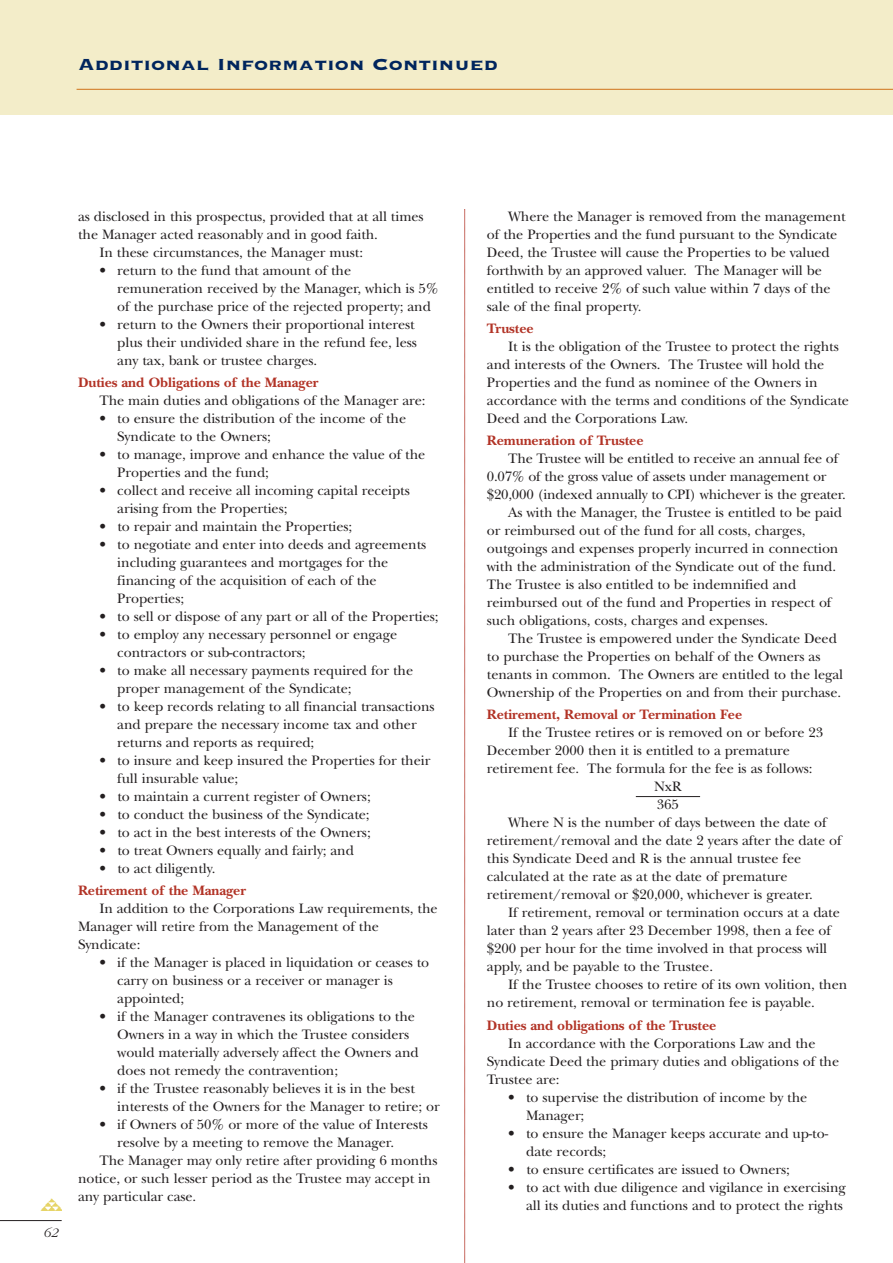
<style>
.page{position:relative;width:893px;height:1263px;background:#fff}
.page>*{position:absolute;margin:0;border:0;box-sizing:border-box;transform-origin:0 0}
.t1{font:21px "Copperplate Thirty Three BC";color:#00255d;scale:1.1 1}
.t2{font:14.25px/18px "New Baskerville";letter-spacing:-.005em;color:#231f20}
.t3{font:700 14.25px "New Baskerville";letter-spacing:-.005em;color:#b23326}
.t4{font:italic 300 13.5px "Garamond";color:#231f20}
</style>
<div class="page">
<div style="left:0;top:0;width:892px;height:115px;background:#f3edc9"></div>
<hr style="left:635px;top:796px;width:65px;height:1px;background:#231f20">
<img style="left:41px;top:1198px;width:21px;height:13px">
<hr style="left:0;top:1220px;width:62px;height:1px;background:#231f20">
<svg style="left:464px;top:209px;width:1px;height:1054px"></svg>
<hr style="left:77px;top:89px;width:815px;height:1px;background:#cf7318">
<h1 class="t1" style="left:78px;top:50px;width:383px">Additional Information Continued</h1>
<p class="t4" style="left:43px;top:1228px;width:16px">62</p>
<p class="t2" style="left:78px;top:209px;width:347px">as disclosed in this prospectus, provided that at all times</p>
<p class="t2" style="left:78px;top:227px;width:301px">the Manager acted reasonably and in good faith.</p>
<p class="t2" style="left:99px;top:245px;width:265px">In these circumstances, the Manager must:</p>
<p class="t2" style="left:117px;top:263px;width:323px;text-indent:-18px">• return to the fund that amount of the remuneration received by the Manager, which is 5% of the purchase price of the rejected property; and</p>
<p class="t2" style="left:117px;top:317px;width:301px;text-indent:-18px">• return to the Owners their proportional interest plus their undivided share in the refund fee, less any tax, bank or trustee charges.</p>
<p class="t3" style="left:78px;top:377px;width:242px">Duties and Obligations of the Manager</p>
<p class="t2" style="left:99px;top:393px;width:328px">The main duties and obligations of the Manager are:</p>
<p class="t2" style="left:117px;top:411px;width:290px;text-indent:-18px">• to ensure the distribution of the income of the<br>Syndicate to the Owners;</p>
<p class="t2" style="left:117px;top:447px;width:309px;text-indent:-18px">• to manage, improve and enhance the value of the<br>Properties and the fund;</p>
<p class="t2" style="left:117px;top:483px;width:294px;text-indent:-18px">• collect and receive all incoming capital receipts arising from the Properties;</p>
<p class="t2" style="left:99px;top:519px;width:254px">• to repair and maintain the Properties;</p>
<p class="t2" style="left:117px;top:537px;width:310px;text-indent:-18px">• to negotiate and enter into deeds and agreements including guarantees and mortgages for the financing of the acquisition of each of the Properties;</p>
<p class="t2" style="left:99px;top:609px;width:341px">• to sell or dispose of any part or all of the Properties;</p>
<p class="t2" style="left:117px;top:627px;width:281px;text-indent:-18px">• to employ any necessary personnel or engage contractors or sub-contractors;</p>
<p class="t2" style="left:117px;top:663px;width:297px;text-indent:-18px">• to make all necessary payments required for the proper management of the Syndicate;</p>
<p class="t2" style="left:117px;top:699px;width:319px;text-indent:-18px">• to keep records relating to all financial transactions and prepare the necessary income tax and other returns and reports as required;</p>
<p class="t2" style="left:117px;top:753px;width:314px;text-indent:-18px">• to insure and keep insured the Properties for their full insurable value;</p>
<p class="t2" style="left:99px;top:789px;width:273px">• to maintain a current register of Owners;</p>
<p class="t2" style="left:99px;top:807px;width:272px">• to conduct the business of the Syndicate;</p>
<p class="t2" style="left:99px;top:825px;width:273px">• to act in the best interests of the Owners;</p>
<p class="t2" style="left:99px;top:843px;width:256px">• to treat Owners equally and fairly; and</p>
<p class="t2" style="left:99px;top:861px;width:118px">• to act diligently.</p>
<p class="t3" style="left:78px;top:885px;width:169px">Retirement of the Manager</p>
<p class="t2" style="left:78px;top:901px;width:361px;text-indent:21px">In addition to the Corporations Law requirements, the<br>Manager will retire from the Management of the<br>Syndicate:</p>
<p class="t2" style="left:117px;top:955px;width:313px;text-indent:-18px">• if the Manager is placed in liquidation or ceases to carry on business or a receiver or manager is appointed;</p>
<p class="t2" style="left:117px;top:1009px;width:303px;text-indent:-18px">• if the Manager contravenes its obligations to the Owners in a way in which the Trustee considers would materially adversely affect the Owners and does not remedy the contravention;</p>
<p class="t2" style="left:117px;top:1081px;width:324px;text-indent:-18px">• if the Trustee reasonably believes it is in the best interests of the Owners for the Manager to retire; or</p>
<p class="t2" style="left:99px;top:1117px;width:330px">• if Owners of 50% or more of the value of Interests</p>
<p class="t2" style="left:117px;top:1135px;width:278px">resolve by a meeting to remove the Manager.</p>
<p class="t2" style="left:99px;top:1153px;width:339px">The Manager may only retire after providing 6 months</p>
<p class="t2" style="left:78px;top:1171px;width:354px">notice, or such lesser period as the Trustee may accept in</p>
<p class="t2" style="left:78px;top:1189px;width:120px">any particular case.</p>
<p class="t2" style="left:487px;top:209px;width:360px;text-indent:21px">Where the Manager is removed from the management of the Properties and the fund pursuant to the Syndicate Deed, the Trustee will cause the Properties to be valued forthwith by an approved valuer. The Manager will be entitled to receive 2% of such value within 7 days of the sale of the final property.</p>
<p class="t3" style="left:487px;top:323px;width:48px">Trustee</p>
<p class="t2" style="left:487px;top:339px;width:363px;text-indent:21px">It is the obligation of the Trustee to protect the rights and interests of the Owners. The Trustee will hold the Properties and the fund as nominee of the Owners in accordance with the terms and conditions of the Syndicate Deed and the Corporations Law.</p>
<p class="t3" style="left:487px;top:435px;width:158px">Remuneration of Trustee</p>
<p class="t2" style="left:508px;top:451px;width:331px">The Trustee will be entitled to receive an annual fee of</p>
<p class="t2" style="left:487px;top:469px;width:341px">0.07% of the gross value of assets under management or</p>
<p class="t2" style="left:487px;top:487px;width:360px">$20,000 (indexed annually to CPI) whichever is the greater.</p>
<p class="t2" style="left:508px;top:505px;width:335px">As with the Manager, the Trustee is entitled to be paid</p>
<p class="t2" style="left:487px;top:523px;width:320px">or reimbursed out of the fund for all costs, charges,</p>
<p class="t2" style="left:487px;top:541px;width:353px">outgoings and expenses properly incurred in connection</p>
<p class="t2" style="left:487px;top:559px;width:351px">with the administration of the Syndicate out of the fund.</p>
<p class="t2" style="left:487px;top:577px;width:311px">The Trustee is also entitled to be indemnified and</p>
<p class="t2" style="left:487px;top:595px;width:346px">reimbursed out of the fund and Properties in respect of</p>
<p class="t2" style="left:487px;top:613px;width:283px">such obligations, costs, charges and expenses.</p>
<p class="t2" style="left:508px;top:631px;width:330px">The Trustee is empowered under the Syndicate Deed</p>
<p class="t2" style="left:487px;top:649px;width:335px">to purchase the Properties on behalf of the Owners as</p>
<p class="t2" style="left:487px;top:667px;width:358px">tenants in common. The Owners are entitled to the legal</p>
<p class="t2" style="left:487px;top:685px;width:355px">Ownership of the Properties on and from their purchase.</p>
<p class="t3" style="left:487px;top:710px;width:257px">Retirement, Removal or Termination Fee</p>
<p class="t2" style="left:508px;top:725px;width:316px">If the Trustee retires or is removed on or before 23</p>
<p class="t2" style="left:487px;top:743px;width:304px">December 2000 then it is entitled to a premature</p>
<p class="t2" style="left:487px;top:761px;width:327px">retirement fee. The formula for the fee is as follows:</p>
<p class="t2" style="left:654px;top:779px;width:29px">NxR</p>
<p class="t2" style="left:657px;top:797px;width:24px">365</p>
<p class="t2" style="left:508px;top:815px;width:320px">Where N is the number of days between the date of</p>
<p class="t2" style="left:487px;top:833px;width:356px">retirement/removal and the date 2 years after the date of</p>
<p class="t2" style="left:487px;top:851px;width:316px">this Syndicate Deed and R is the annual trustee fee</p>
<p class="t2" style="left:487px;top:869px;width:302px">calculated at the rate as at the date of premature</p>
<p class="t2" style="left:487px;top:887px;width:327px">retirement/removal or $20,000, whichever is greater.</p>
<p class="t2" style="left:508px;top:905px;width:333px">If retirement, removal or termination occurs at a date</p>
<p class="t2" style="left:487px;top:923px;width:345px">later than 2 years after 23 December 1998, then a fee of</p>
<p class="t2" style="left:487px;top:941px;width:342px">$200 per hour for the time involved in that process will</p>
<p class="t2" style="left:487px;top:959px;width:228px">apply, and be payable to the Trustee.</p>
<p class="t2" style="left:508px;top:977px;width:340px">If the Trustee chooses to retire of its own volition, then</p>
<p class="t2" style="left:487px;top:995px;width:329px">no retirement, removal or termination fee is payable.</p>
<p class="t3" style="left:487px;top:1020px;width:231px">Duties and obligations of the Trustee</p>
<p class="t2" style="left:487px;top:1036px;width:354px;text-indent:21px">In accordance with the Corporations Law and the<br>Syndicate Deed the primary duties and obligations of the<br>Trustee are:</p>
<p class="t2" style="left:526px;top:1090px;width:283px;text-indent:-18px">• to supervise the distribution of income by the<br>Manager;</p>
<p class="t2" style="left:526px;top:1126px;width:303px;text-indent:-18px">• to ensure the Manager keeps accurate and up-to&shy;date records;</p>
<p class="t2" style="left:508px;top:1162px;width:283px">• to ensure certificates are issued to Owners;</p>
<p class="t2" style="left:508px;top:1180px;width:339px;text-align:right">• to act with due diligence and vigilance in exercising all its duties and functions and to protect the rights</p>
</div>
